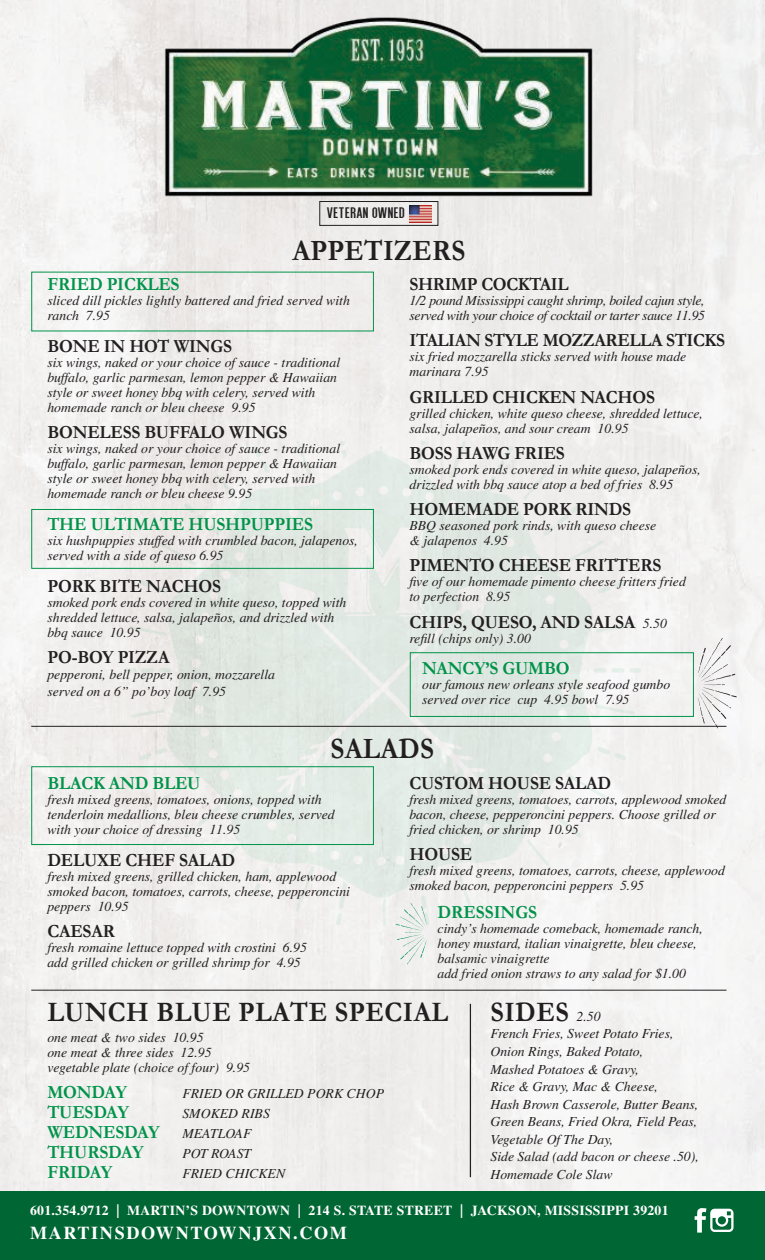
<style>
.page{position:relative;width:765px;height:1260px;background:#f1f0ef}
.page>*{position:absolute;margin:0;border:0;box-sizing:border-box;transform-origin:0 0}
.t1{font:700 29.75px "Garamond";letter-spacing:.01em;color:#231f20;scale:.92 1}
.t2{font:700 28.38px "Garamond";letter-spacing:.02em;color:#231f20;scale:.93 1}
.t3{font:700 18.5px "Garamond";letter-spacing:-.01em;color:#231f20;scale:.94 1}
.t4{font:700 18.5px/20px "Garamond";letter-spacing:-.01em;color:#009349;scale:.94 1}
.t5{font:700 18.12px "Times LT Std";letter-spacing:.09em;color:#fff}
.t6{font:16.25px "Alegre Sans";letter-spacing:.04em;color:#231f20}
.t7{font:italic 13.75px/15px "Times LT Std";color:#231f20}
.t8{font:italic 13.75px/15px "Times LT Std";letter-spacing:-.02em;color:#231f20}
.t9{font:700 13.75px "Times LT Std";letter-spacing:.02em;color:#fff}
.s1{font-family:"Times LT Std";font-weight:400;font-style:italic;font-size:13.75px}
.s2{font-family:"Times LT Std";font-weight:400;font-style:italic;font-size:13.75px;color:#231f20}
</style>
<div class="page">
<svg style="left:462px;top:441px;width:4px;height:5px"></svg>
<svg style="left:596px;top:624px;width:38px;height:9px"></svg>
<svg style="left:159px;top:542px;width:7px;height:24px"></svg>
<svg style="left:595px;top:775px;width:10px;height:24px"></svg>
<svg style="left:130px;top:626px;width:36px;height:10px"></svg>
<svg style="left:596px;top:704px;width:39px;height:10px"></svg>
<svg style="left:296px;top:899px;width:6px;height:13px"></svg>
<svg style="left:467px;top:899px;width:5px;height:12px"></svg>
<svg style="left:297px;top:441px;width:4px;height:5px"></svg>
<svg style="left:131px;top:709px;width:34px;height:9px"></svg>
<svg style="left:383px;top:900px;width:3px;height:26px"></svg>
<svg style="left:340px;top:441px;width:5px;height:4px"></svg>
<svg style="left:139px;top:580px;width:27px;height:14px"></svg>
<div style="left:159px;top:668px;width:13px;height:5px;background:#dee5dd;border-radius:2px"></div>
<div style="left:141px;top:668px;width:13px;height:5px;background:#dde3dc;border-radius:2px"></div>
<div style="left:124px;top:668px;width:12px;height:5px;background:#e2e9e3;border-radius:2px"></div>
<svg style="left:139px;top:747px;width:27px;height:13px"></svg>
<svg style="left:336px;top:899px;width:8px;height:26px"></svg>
<svg style="left:598px;top:747px;width:28px;height:13px"></svg>
<div style="left:611px;top:668px;width:14px;height:5px;background:#e6f0eb;border-radius:2px"></div>
<div style="left:594px;top:668px;width:13px;height:5px;background:#e3ece7;border-radius:2px"></div>
<div style="left:629px;top:668px;width:12px;height:5px;background:#e4ede8;border-radius:2px"></div>
<svg style="left:597px;top:581px;width:29px;height:13px"></svg>
<svg style="left:594px;top:541px;width:10px;height:7px"></svg>
<svg style="left:421px;top:441px;width:4px;height:4px"></svg>
<svg style="left:166px;top:446px;width:428px;height:453px;fill:#e2eae4"></svg>
<div style="left:0;top:1191px;width:765px;height:69px;background:#006634"></div>
<svg style="left:695px;top:1208px;width:39px;height:25px"></svg>
<hr style="left:31px;top:726px;width:695px;height:1px;background:#231f20">
<hr style="left:470px;top:1004px;width:1px;height:173px;background:#231f20">
<hr style="left:31px;top:990px;width:695px;height:1px;background:#231f20">
<div style="left:410px;top:652px;width:284px;height:65px;border:1px solid #009349"></div>
<svg style="left:698px;top:638px;width:39px;height:90px"></svg>
<div style="left:31px;top:509px;width:343px;height:60px;border:1px solid #009349"></div>
<div style="left:31px;top:766px;width:343px;height:79px;border:1px solid #009349"></div>
<svg style="left:396px;top:880px;width:34px;height:84px"></svg>
<div style="left:319px;top:201px;width:119px;height:25px;border:1px solid #231f20"></div>
<img style="left:409px;top:205px;width:23px;height:17px">
<img style="left:162px;top:14px;width:434px;height:186px">
<p class="t6" style="left:327px;top:203px;width:79px">VETERAN OWNED</p>
<h1 class="t1" style="left:292px;top:230px;width:189px">APPETIZERS</h1>
<h3 class="t4" style="left:47px;top:274px;width:142px">FRIED PICKLES</h3>
<p class="t7" style="left:47px;top:293px;width:304px">sliced dill pickles lightly battered and fried served with ranch 7.95</p>
<h3 class="t3" style="left:47px;top:333px;width:198px">BONE IN HOT WINGS</h3>
<p class="t7" style="left:47px;top:355px;width:294px">six wings, naked or your choice of sauce - traditional buffalo, garlic parmesan, lemon pepper &amp; Hawaiian style or sweet honey bbq with celery, served with homemade ranch or bleu cheese 9.95</p>
<h3 class="t3" style="left:47px;top:420px;width:257px">BONELESS BUFFALO WINGS</h3>
<p class="t7" style="left:47px;top:441px;width:294px">six wings, naked or your choice of sauce - traditional buffalo, garlic parmesan, lemon pepper &amp; Hawaiian style or sweet honey bbq with celery, served with homemade ranch or bleu cheese 9.95</p>
<h3 class="t4" style="left:47px;top:514px;width:284px">THE ULTIMATE HUSHPUPPIES</h3>
<p class="t7" style="left:47px;top:533px;width:312px">six hushpuppies stuffed with crumbled bacon, jalapenos, served with a side of queso 6.95</p>
<h3 class="t3" style="left:47px;top:573px;width:186px">PORK BITE NACHOS</h3>
<p class="t7" style="left:47px;top:595px;width:301px">smoked pork ends covered in white queso, topped with shredded lettuce, salsa, jalapeños, and drizzled with bbq sauce 10.95</p>
<h3 class="t3" style="left:47px;top:645px;width:131px">PO-BOY PIZZA</h3>
<p class="t7" style="left:47px;top:667px;width:229px;line-height:16.2px">pepperoni, bell pepper, onion, mozzarella served on a 6” po’boy loaf 7.95</p>
<h3 class="t3" style="left:409px;top:272px;width:171px">SHRIMP COCKTAIL</h3>
<p class="t8" style="left:409px;top:293px;width:297px">1/2 pound Mississippi caught shrimp, boiled cajun style, served with your choice of cocktail or tarter sauce 11.95</p>
<h3 class="t3" style="left:409px;top:328px;width:337px">ITALIAN STYLE MOZZARELLA STICKS</h3>
<p class="t7" style="left:409px;top:349px;width:278px">six fried mozzarella sticks served with house made marinara 7.95</p>
<h3 class="t3" style="left:409px;top:384px;width:263px">GRILLED CHICKEN NACHOS</h3>
<p class="t7" style="left:409px;top:405px;width:295px">grilled chicken, white queso cheese, shredded lettuce, salsa, jalapeños, and sour cream 10.95</p>
<h3 class="t3" style="left:409px;top:440px;width:167px">BOSS HAWG FRIES</h3>
<p class="t7" style="left:409px;top:462px;width:293px">smoked pork ends covered in white queso, jalapeños, drizzled with bbq sauce atop a bed of fries 8.95</p>
<h3 class="t3" style="left:409px;top:497px;width:237px">HOMEMADE PORK RINDS</h3>
<p class="t7" style="left:409px;top:518px;width:248px">BBQ seasoned pork rinds, with queso cheese &amp; jalapenos 4.95</p>
<h3 class="t3" style="left:409px;top:553px;width:269px">PIMENTO CHEESE FRITTERS</h3>
<p class="t7" style="left:409px;top:574px;width:278px">five of our homemade pimento cheese fritters fried to perfection 8.95</p>
<h3 class="t3" style="left:409px;top:609px;width:275px">CHIPS, QUESO, AND SALSA <span class="s1">5.50</span></h3>
<p class="t7" style="left:409px;top:630px;width:123px">refill (chips only) 3.00</p>
<h3 class="t4" style="left:422px;top:658px;width:158px">NANCY’S GUMBO</h3>
<p class="t7" style="left:422px;top:677px;width:250px">our famous new orleans style seafood gumbo served over rice cup 4.95 bowl 7.95</p>
<h1 class="t1" style="left:331px;top:728px;width:114px">SALADS</h1>
<h3 class="t4" style="left:47px;top:773px;width:164px">BLACK AND BLEU</h3>
<p class="t7" style="left:47px;top:792px;width:289px">fresh mixed greens, tomatoes, onions, topped with tenderloin medallions, bleu cheese crumbles, served with your choice of dressing 11.95</p>
<h3 class="t3" style="left:47px;top:847px;width:201px">DELUXE CHEF SALAD</h3>
<p class="t7" style="left:47px;top:869px;width:304px">fresh mixed greens, grilled chicken, ham, applewood smoked bacon, tomatoes, carrots, cheese, pepperoncini peppers 10.95</p>
<h3 class="t3" style="left:47px;top:919px;width:73px">CAESAR</h3>
<p class="t7" style="left:47px;top:940px;width:261px">fresh romaine lettuce topped with crostini 6.95 add grilled chicken or grilled shrimp for 4.95</p>
<h3 class="t3" style="left:409px;top:770px;width:216px">CUSTOM HOUSE SALAD</h3>
<p class="t7" style="left:409px;top:792px;width:318px">fresh mixed greens, tomatoes, carrots, applewood smoked bacon, cheese, pepperoncini peppers. Choose grilled or fried chicken, or shrimp 10.95</p>
<h3 class="t3" style="left:409px;top:842px;width:68px">HOUSE</h3>
<p class="t7" style="left:409px;top:863px;width:317px">fresh mixed greens, tomatoes, carrots, cheese, applewood smoked bacon, pepperoncini peppers 5.95</p>
<h3 class="t4" style="left:438px;top:902px;width:107px">DRESSINGS</h3>
<p class="t7" style="left:438px;top:921px;width:267px">cindy’s homemade comeback, homemade ranch, honey mustard, italian vinaigrette, bleu cheese, balsamic vinaigrette<br>add fried onion straws to any salad for $1.00</p>
<h2 class="t2" style="left:47px;top:993px;width:432px">LUNCH BLUE PLATE SPECIAL</h2>
<p class="t7" style="left:47px;top:1030px;width:204px">one meat &amp; two sides 10.95<br>one meat &amp; three sides 12.95 vegetable plate (choice of four) 9.95</p>
<h3 class="t4" style="left:47px;top:1082px;width:86px">MONDAY</h3>
<p class="t7" style="left:182px;top:1086px;width:203px">FRIED OR GRILLED PORK CHOP</p>
<h3 class="t4" style="left:47px;top:1102px;width:88px">TUESDAY</h3>
<p class="t7" style="left:182px;top:1106px;width:89px">SMOKED RIBS</p>
<h3 class="t4" style="left:47px;top:1122px;width:219px">WEDNESDAY <span class="s2">MEATLOAF<br></span>THURSDAY</h3>
<p class="t8" style="left:182px;top:1146px;width:70px">POT ROAST</p>
<h3 class="t4" style="left:47px;top:1162px;width:70px">FRIDAY</h3>
<p class="t7" style="left:182px;top:1166px;width:104px">FRIED CHICKEN</p>
<h2 class="t2" style="left:490px;top:993px;width:120px">SIDES <span class="s1">2.50</span></h2>
<p class="t7" style="left:490px;top:1025px;width:210px;line-height:17.5px">French Fries, Sweet Potato Fries,<br>Onion Rings, Baked Potato,<br>Mashed Potatoes &amp; Gravy,<br>Rice &amp; Gravy, Mac &amp; Cheese,<br>Hash Brown Casserole, Butter Beans,<br>Green Beans, Fried Okra, Field Peas,<br>Vegetable Of The Day,<br>Side Salad (add bacon or cheese .50),<br>Homemade Cole Slaw</p>
<p class="t9" style="left:30px;top:1202px;width:640px">601.354.9712 | MARTIN’S DOWNTOWN | 214 S. STATE STREET | JACKSON, MISSISSIPPI 39201</p>
<h3 class="t5" style="left:30px;top:1222px;width:318px">MARTINSDOWNTOWNJXN.COM</h3>
</div>
